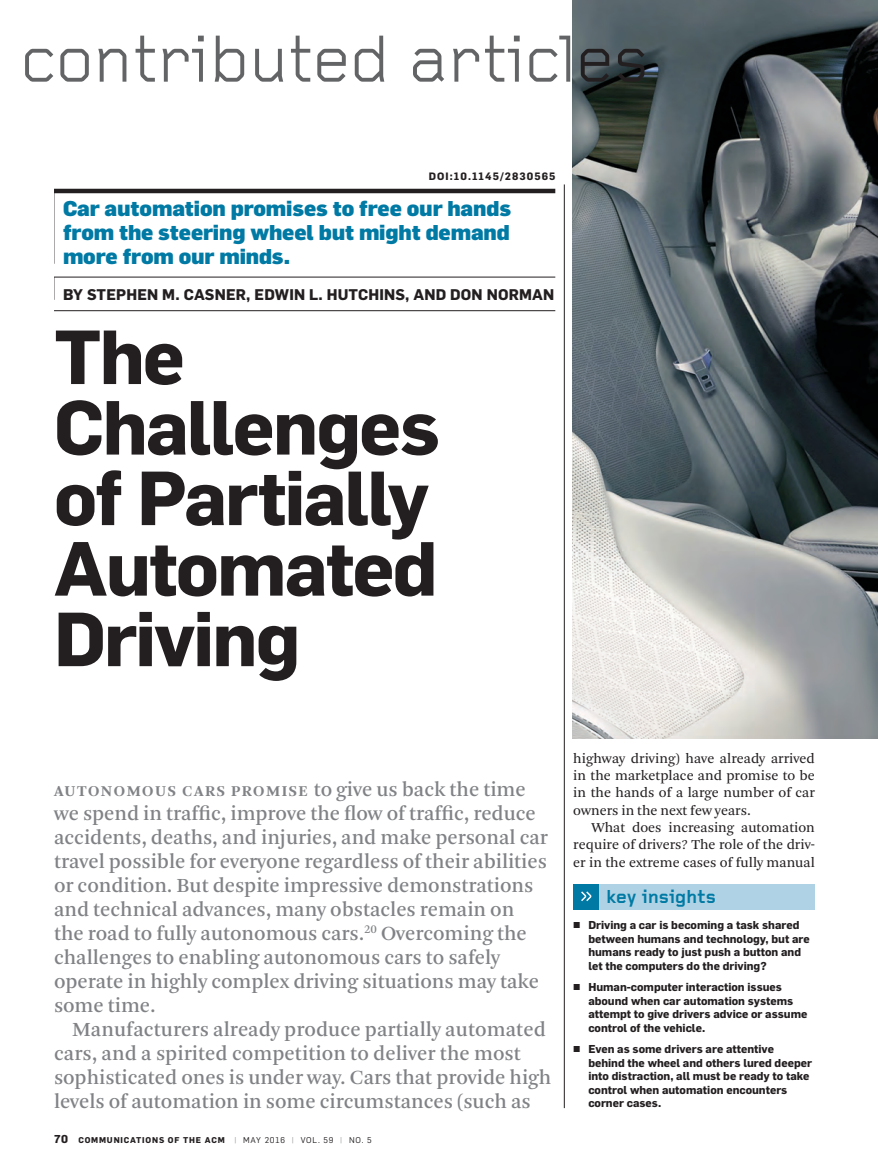
<style>
.page{position:relative;width:878px;height:1175px;background:#fff}
.page>*{position:absolute;margin:0;border:0;box-sizing:border-box;transform-origin:0 0}
.t1{font:700 75px/70.5px "Flama";letter-spacing:-.025em;color:#231f20}
.t2{font:69px "Foundry Gridnik";letter-spacing:-.01em;color:#636466}
.t3{font:21px/24px "Arnhem";letter-spacing:-.005em;color:#808285}
.t4{font:900 21px/24px "Flama";letter-spacing:-.005em;color:#007aa4;text-align:justify}
.t5{font:700 19.5px "Foundry Gridnik";color:#007aa4}
.t6{font:700 15.75px "Arnhem";letter-spacing:.095em;color:#808285}
.t7{font:700 15.15px "Flama";letter-spacing:.01em;color:#231f20}
.t8{font:14.25px/17.2px "Arnhem Blond";color:#231f20;text-align:justify}
.t9{font:700 11.25px/13.5px "Flama";color:#231f20}
.t10{font:700 10.5px "Flama";letter-spacing:.1em;color:#231f20}
.t11{font:700 8.25px "Flama";letter-spacing:.1em;color:#231f20}
.s1{color:#231f20}
.s2{font-weight:400;font-size:21px}
.s3{font-size:11.25px}
.s4{font-weight:400;color:#949698}
.s5{font-weight:400}
.s6{font-family:"Klavika";font-size:9px}
</style>
<div class="page">
<hr style="left:54px;top:189px;width:501px;height:4px;background:#231f20">
<hr style="left:54px;top:192px;width:1px;height:72px;background:#231f20">
<hr style="left:54px;top:277px;width:501px;height:1px;background:#231f20">
<svg style="left:54px;top:277px;width:1px;height:23px"></svg>
<hr style="left:564px;top:184px;width:1px;height:924px;background:#231f20">
<hr style="left:54px;top:310px;width:501px;height:1px;background:#231f20">
<div style="left:573px;top:883px;width:241px;height:26px;background:#afd3e5"></div>
<div style="left:573px;top:883px;width:26px;height:26px;background:#007aa4"></div>
<svg style="left:581px;top:891px;width:10px;height:10px"></svg>
<img style="left:572px;top:0;width:306px;height:738px">
<h2 class="t2" style="left:20px;top:21px;width:630px">contributed articl<span class="s1">es</span></h2>
<p class="t10" style="left:429px;top:170px;width:128px">DOI:10.1145/2830565</p>
<p class="t4" style="left:63px;top:195px;width:449px">Car automation promises to free our hands from the steering wheel but might demand more from our minds.</p>
<p class="t7" style="left:63px;top:285px;width:492px">BY STEPHEN M. CASNER, EDWIN L. HUTCHINS, AND DON NORMAN</p>
<h1 class="t1" style="left:54px;top:320px;width:387px">The<br>Challenges of Partially<br>Automated<br>Driving</h1>
<p class="t6" style="left:54px;top:782px;width:473px">AUTONOMOUS CARS PROMISE <span class="s2">to give us back the time</span></p>
<p class="t3" style="left:54px;top:801px;width:495px">we spend in traffic, improve the flow of traffic, reduce accidents, deaths, and injuries, and make personal car travel possible for everyone regardless of their abilities or condition. But despite impressive demonstrations and technical advances, many obstacles remain on the road to fully autonomous cars.<sup>20</sup> Overcoming the challenges to enabling autonomous cars to safely operate in highly complex driving situations may take some time.</p>
<p class="t3" style="left:54px;top:1017px;width:499px;text-indent:18px">Manufacturers already produce partially automated cars, and a spirited competition to deliver the most sophisticated ones is under way. Cars that provide high levels of automation in some circumstances (such as</p>
<p class="t11" style="left:54px;top:1134px;width:319px"><span class="s3">70</span> COMMUNICATIONS OF THE ACM <span class="s4">|</span> <span class="s5">MAY 2016</span> <span class="s4">|</span> <span class="s5">VOL. 59</span> <span class="s4">|</span> <span class="s5">NO. 5</span></p>
<p class="t8" style="left:573px;top:750px;width:243px">highway driving) have already arrived in the marketplace and promise to be in the hands of a large number of car owners in the next few years.</p>
<p class="t8" style="left:573px;top:819px;width:243px;text-indent:18px">What does increasing automation require of drivers? The role of the driv&shy;er in the extreme cases of fully manual</p>
<p class="t5" style="left:606px;top:885px;width:112px">key insights</p>
<p class="t9" style="left:588px;top:918px;width:223px;text-indent:-15px"><span class="s6">˽</span> Driving a car is becoming a task shared between humans and technology, but are humans ready to just push a button and let the computers do the driving?</p>
<p class="t9" style="left:588px;top:980px;width:221px;text-indent:-15px"><span class="s6">˽</span> Human-computer interaction issues abound when car automation systems attempt to give drivers advice or assume control of the vehicle.</p>
<p class="t9" style="left:588px;top:1042px;width:225px;text-indent:-15px"><span class="s6">˽</span> Even as some drivers are attentive behind the wheel and others lured deeper into distraction, all must be ready to take control when automation encounters corner cases.</p>
</div>
